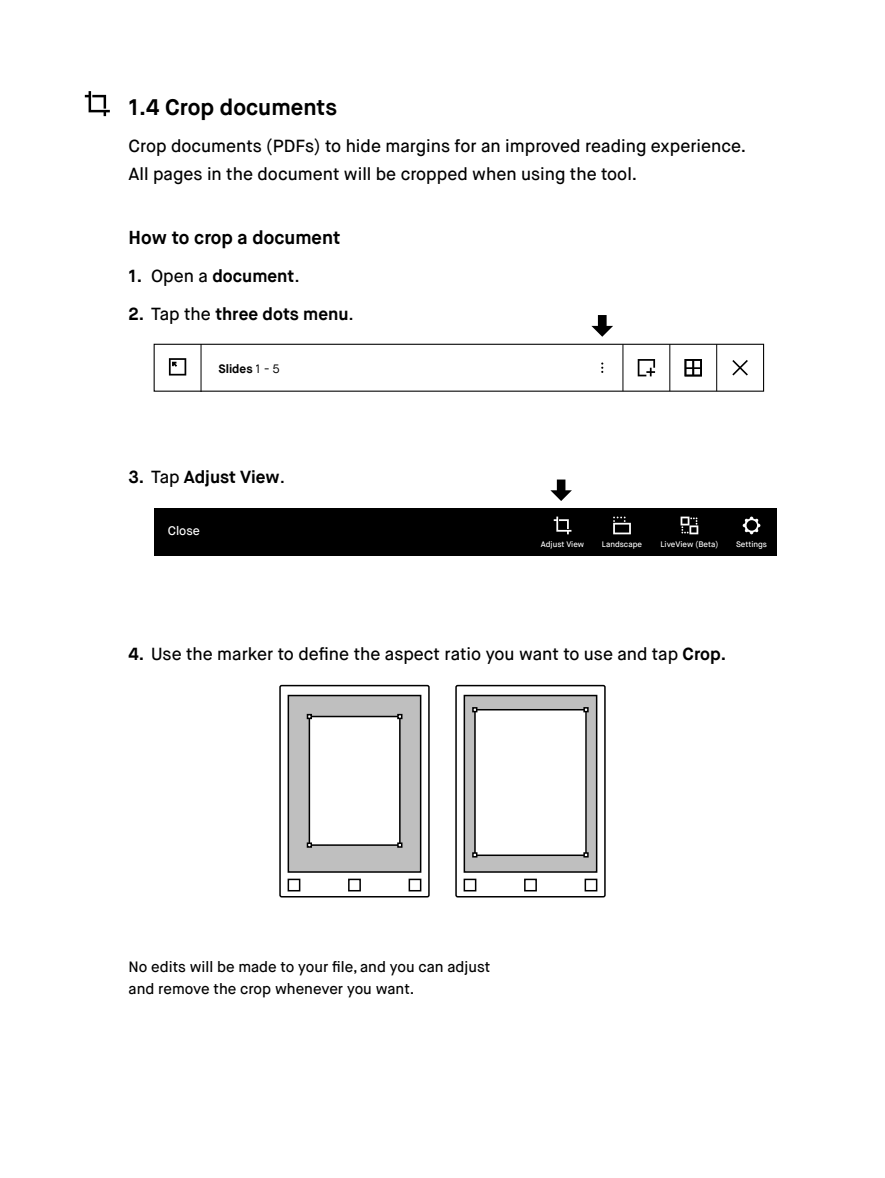
<style>
.page{position:relative;width:885px;height:1178px;background:#fff}
.page>*{position:absolute;margin:0;border:0;box-sizing:border-box;transform-origin:0 0}
.t1{font:700 22.5px "Maison Neue";color:#000}
.t2{font:700 18.75px "Maison Neue";color:#000}
.t3{font:500 17.5px/27.5px "Maison Neue";color:#000}
.t4{font:700 17.5px "Maison Neue";color:#000}
.Body{font:500 15px/22.5px "Maison Neue";color:#000}
.t5{font:500 12.44px "Maison Neue";color:#fff}
.t6{font:700 12.12px "Maison Neue";color:#000}
.t7{font:500 8px "Maison Neue";color:#fff}
.s1{font-weight:500}
.s2{font-weight:400}
.s3{font-weight:700}
</style>
<div class="page">
<svg style="left:85px;top:91px;width:25px;height:25px"></svg>
<div style="left:455px;top:684px;width:150px;height:213px;border:2px solid #000;border-radius:2px"></div>
<div style="left:463px;top:878px;width:13px;height:13px;border:2px solid #000"></div>
<div style="left:524px;top:878px;width:13px;height:13px;border:2px solid #000"></div>
<div style="left:584px;top:878px;width:13px;height:13px;border:2px solid #000"></div>
<div style="left:464px;top:695px;width:132px;height:176px;background:#bfbfbf"></div>
<div style="left:463px;top:694px;width:134px;height:178px;border:2px solid #000"></div>
<div style="left:475px;top:709px;width:111px;height:146px;background:#fff"></div>
<div style="left:474px;top:708px;width:112px;height:147px;border:2px solid #000"></div>
<svg style="left:583px;top:707px;width:5px;height:5px"></svg>
<svg style="left:472px;top:707px;width:5px;height:5px"></svg>
<svg style="left:472px;top:852px;width:5px;height:5px"></svg>
<svg style="left:583px;top:852px;width:5px;height:5px"></svg>
<div style="left:288px;top:695px;width:132px;height:176px;background:#bfbfbf"></div>
<div style="left:279px;top:684px;width:150px;height:213px;border:2px solid #000;border-radius:2px"></div>
<div style="left:287px;top:878px;width:13px;height:13px;border:2px solid #000"></div>
<div style="left:348px;top:878px;width:13px;height:13px;border:2px solid #000"></div>
<div style="left:408px;top:878px;width:13px;height:13px;border:2px solid #000"></div>
<div style="left:309px;top:716px;width:91px;height:128px;background:#fff"></div>
<div style="left:308px;top:715px;width:92px;height:130px;border:2px solid #000"></div>
<svg style="left:397px;top:713px;width:5px;height:6px"></svg>
<svg style="left:307px;top:713px;width:5px;height:6px"></svg>
<svg style="left:307px;top:842px;width:5px;height:5px"></svg>
<svg style="left:397px;top:842px;width:5px;height:5px"></svg>
<div style="left:287px;top:694px;width:134px;height:178px;border:2px solid #000"></div>
<svg style="left:168px;top:345px;width:580px;height:44px"></svg>
<div style="left:154px;top:343px;width:610px;height:48px;border:1px solid #000"></div>
<svg style="left:591px;top:315px;width:22px;height:22px"></svg>
<svg style="left:550px;top:479px;width:22px;height:22px"></svg>
<div style="left:154px;top:507px;width:622px;height:48px;background:#000"></div>
<svg style="left:553px;top:516px;width:18px;height:18px"></svg>
<svg style="left:742px;top:516px;width:18px;height:18px"></svg>
<svg style="left:613px;top:516px;width:18px;height:18px"></svg>
<svg style="left:680px;top:516px;width:18px;height:18px"></svg>
<p class="t1" style="left:129px;top:93px;width:210px">1.4 Crop documents</p>
<p class="t3" style="left:129px;top:133px;width:619px">Crop documents (PDFs) to hide margins for an improved reading experience.<br>All pages in the document will be cropped when using the tool.</p>
<p class="t2" style="left:129px;top:226px;width:213px">How to crop a document</p>
<p class="t4" style="left:129px;top:265px;width:173px">1. <span class="s1">Open a</span> document<span class="s1">.</span></p>
<p class="t4" style="left:129px;top:302px;width:227px">2. <span class="s1">Tap the</span> three dots menu<span class="s1">.</span></p>
<p class="t6" style="left:218px;top:361px;width:63px">Slides <span class="s2">1 - 5</span></p>
<p class="t4" style="left:129px;top:465px;width:158px">3. <span class="s1">Tap</span> Adjust View<span class="s1">.</span></p>
<p class="t5" style="left:168px;top:523px;width:34px">Close</p>
<p class="t7" style="left:541px;top:539px;width:45px">Adjust View</p>
<p class="t7" style="left:602px;top:539px;width:42px">Landscape</p>
<p class="t7" style="left:660px;top:539px;width:59px">LiveView (Beta)</p>
<p class="t7" style="left:736px;top:539px;width:32px">Settings</p>
<p class="t3" style="left:129px;top:640px;width:599px"><span class="s3">4.</span> Use the marker to define the aspect ratio you want to use and tap <span class="s3">Crop.</span></p>
<p class="Body" style="left:129px;top:955px;width:363px">No edits will be made to your file, and you can adjust and remove the crop whenever you want.</p>
</div>
